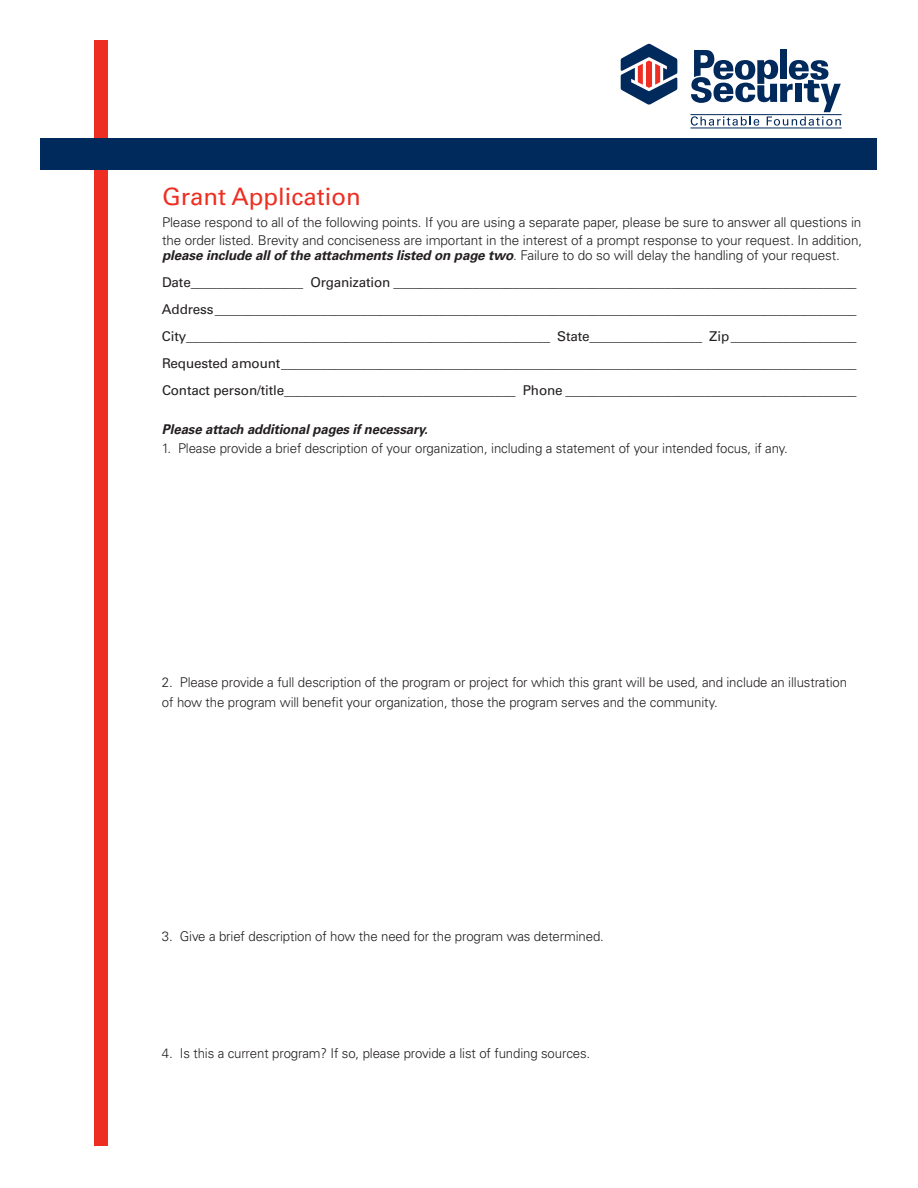
<style>
.page{position:relative;width:918px;height:1188px;background:#fff}
.page>*{position:absolute;margin:0;border:0;box-sizing:border-box;transform-origin:0 0}
.t1{font:24px "Univers LT Std";color:#ee2e22}
.t2{font:300 13.5px/18px "Univers LT Std";letter-spacing:-.01em;color:#231f20}
.t3{font:13.5px "Univers LT Std";letter-spacing:-.01em;color:#231f20}
.t4{font:italic 700 13.5px "Univers LT Std";letter-spacing:-.01em;color:#231f20}
.s1{font-weight:700;font-style:italic}
</style>
<div class="page">
<div style="left:94px;top:40px;width:14px;height:1106px;background:#ee2e22"></div>
<svg style="left:620px;top:43px;width:58px;height:62px"></svg>
<svg style="left:691px;top:50px;width:150px;height:76px"></svg>
<hr style="left:690px;top:114px;width:152px;height:1px;background:#00295c">
<hr style="left:690px;top:128px;width:152px;height:1px;background:#00295c">
<div style="left:40px;top:138px;width:838px;height:32px;background:#00295c"></div>
<h1 class="t1" style="left:162px;top:182px;width:200px">Grant Application</h1>
<p class="t2" style="left:162px;top:213px;width:702px">Please respond to all of the following points. If you are using a separate paper, please be sure to answer all questions in the order listed. Brevity and conciseness are important in the interest of a prompt response to your request. In addition,</p>
<p class="t2" style="left:162px;top:246px;width:679px"><span class="s1">please include all of the attachments listed on page two</span>. Failure to do so will delay the handling of your request.</p>
<p class="t3" style="left:162px;top:274px;width:143px">Date_________________</p>
<p class="t3" style="left:310px;top:274px;width:548px">Organization ______________________________________________________________________</p>
<p class="t3" style="left:162px;top:301px;width:696px">Address_________________________________________________________________________________________________</p>
<p class="t3" style="left:162px;top:328px;width:390px">City_______________________________________________________</p>
<p class="t3" style="left:557px;top:328px;width:146px">State_________________</p>
<p class="t3" style="left:709px;top:328px;width:149px">Zip___________________</p>
<p class="t3" style="left:162px;top:355px;width:696px">Requested amount_______________________________________________________________________________________</p>
<p class="t3" style="left:162px;top:382px;width:355px">Contact person/title___________________________________</p>
<p class="t3" style="left:523px;top:382px;width:335px">Phone_</p>
<p class="t4" style="left:162px;top:421px;width:267px">Please attach additional pages if necessary.</p>
<p class="t2" style="left:162px;top:439px;width:627px">1. Please provide a brief description of your organization, including a statement of your intended focus, if any.</p>
<p class="t2" style="left:162px;top:673px;width:687px;line-height:19.5px">2. Please provide a full description of the program or project for which this grant will be used, and include an illustration of how the program will benefit your organization, those the program serves and the community.</p>
<p class="t2" style="left:162px;top:927px;width:443px">3. Give a brief description of how the need for the program was determined.</p>
<p class="t2" style="left:162px;top:1044px;width:430px">4. Is this a current program? If so, please provide a list of funding sources.</p>
</div>
